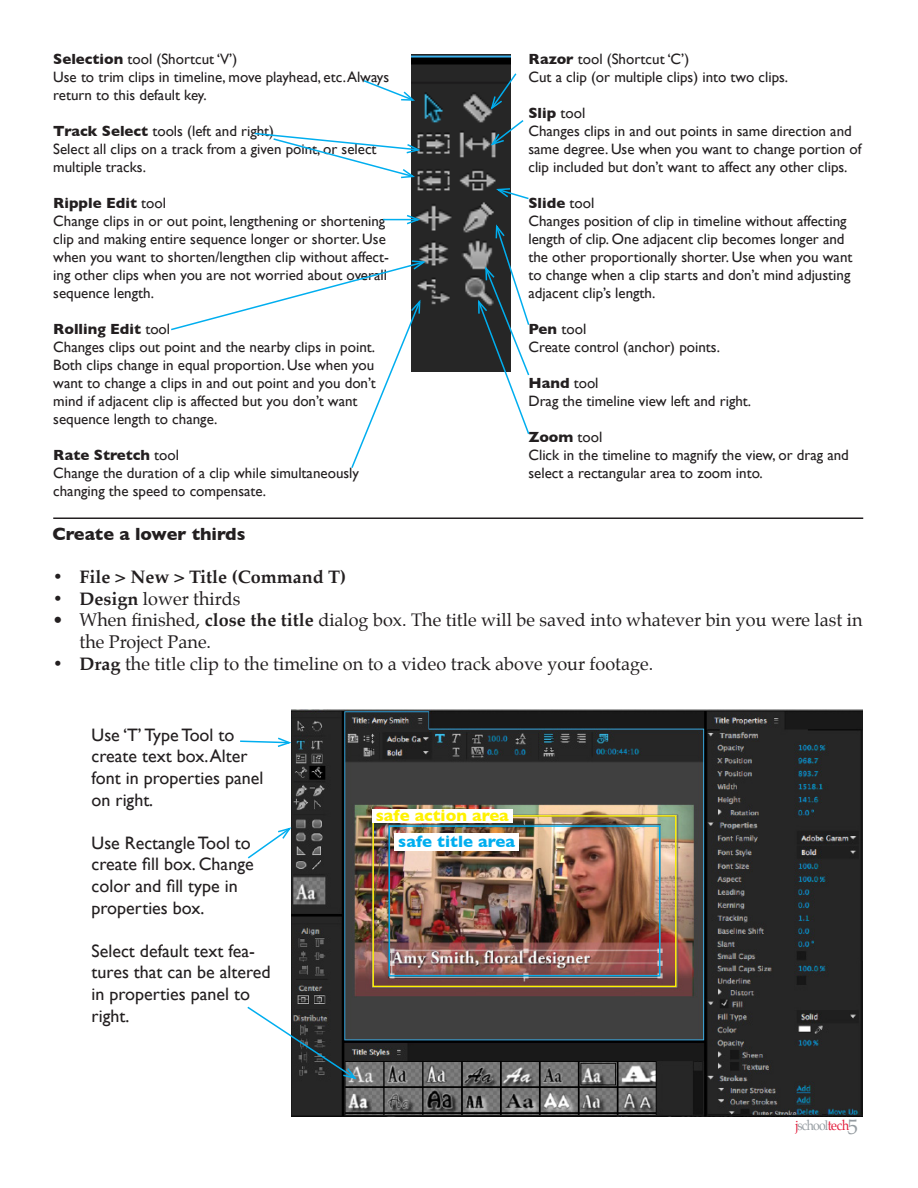
<style>
.page{position:relative;width:918px;height:1188px;background:#fff}
.page>*{position:absolute;margin:0;border:0;box-sizing:border-box;transform-origin:0 0}
.Call_Outs{font:18px/21.6px "Gill Sans";color:#231f20}
.t1{font:18px/21.6px "Palatino";color:#231f20}
.t2{font:700 18px "Palatino";color:#231f20}
.subhead{font:700 18px "Gill Sans";color:#231f20}
.Call_Outs-2{font:700 16.65px "Gill Sans";color:#fff101}
.Call_Outs-3{font:700 16.65px "Gill Sans";color:#00aeef}
.Small_Call_out{font:15px/18px "Gill Sans";color:#231f20}
.Small_Call_out-2{font:700 15px "Gill Sans";color:#231f20}
.t3{font:13.35px "Palatino";letter-spacing:-.06em;color:#959ca1;scale:.92 1}
.s1{font-weight:700}
.s2{font-weight:400}
.s3{color:#e21736}
.s4{font-size:21px}
</style>
<div class="page">
<img style="left:411px;top:54px;width:99px;height:317px">
<hr style="left:53px;top:518px;width:810px;height:1px;background:#231f20">
<svg style="left:363px;top:79px;width:54px;height:23px"></svg>
<svg style="left:254px;top:132px;width:169px;height:47px"></svg>
<hr style="left:383px;top:219px;width:35px;height:1px;background:#00aeef">
<svg style="left:405px;top:214px;width:18px;height:12px"></svg>
<svg style="left:171px;top:259px;width:257px;height:209px"></svg>
<svg style="left:489px;top:72px;width:28px;height:40px"></svg>
<svg style="left:489px;top:118px;width:35px;height:29px"></svg>
<svg style="left:494px;top:187px;width:35px;height:13px"></svg>
<svg style="left:477px;top:222px;width:53px;height:212px"></svg>
<img style="left:291px;top:710px;width:571px;height:407px">
<div style="left:394px;top:833px;width:125px;height:17px;background:#fff"></div>
<div style="left:389px;top:825px;width:271px;height:151px;border:1px solid #00aeef"></div>
<div style="left:373px;top:815px;width:303px;height:172px;border:1px solid #fff101"></div>
<div style="left:373px;top:809px;width:140px;height:14px;background:#fff"></div>
<svg style="left:248px;top:826px;width:45px;height:34px"></svg>
<svg style="left:240px;top:736px;width:54px;height:12px"></svg>
<svg style="left:247px;top:1005px;width:112px;height:76px"></svg>
<p class="Small_Call_out" style="left:53px;top:50px;width:186px"><span class="s1">Selection</span> tool (Shortcut ‘V’)</p>
<p class="Small_Call_out" style="left:53px;top:68px;width:337px">Use to trim clips in timeline, move playhead, etc. Always return to this default key.</p>
<p class="Small_Call_out" style="left:53px;top:122px;width:222px"><span class="s1">Track Select</span> tools (left and right)</p>
<p class="Small_Call_out" style="left:53px;top:140px;width:325px">Select all clips on a track from a given point, or select multiple tracks.</p>
<p class="Small_Call_out-2" style="left:53px;top:191px;width:114px">Ripple Edit <span class="s2">tool</span></p>
<p class="Small_Call_out" style="left:53px;top:212px;width:337px">Change clips in or out point, lengthening or shortening clip and making entire sequence longer or shorter. Use when you want to shorten/lengthen clip without affect&shy;ing other clips when you are not worried about overall sequence length.</p>
<p class="Small_Call_out-2" style="left:53px;top:317px;width:118px">Rolling Edit <span class="s2">tool</span></p>
<p class="Small_Call_out" style="left:53px;top:338px;width:324px">Changes clips out point and the nearby clips in point.<br>Both clips change in equal proportion. Use when you want to change a clips in and out point and you don’t mind if adjacent clip is affected but you don’t want sequence length to change.</p>
<p class="Small_Call_out-2" style="left:53px;top:443px;width:127px">Rate Stretch <span class="s2">tool</span></p>
<p class="Small_Call_out" style="left:53px;top:464px;width:307px">Change the duration of a clip while simultaneously changing the speed to compensate.</p>
<p class="Small_Call_out" style="left:528px;top:50px;width:162px"><span class="s1">Razor</span> tool (Shortcut ‘C’)</p>
<p class="Small_Call_out" style="left:528px;top:68px;width:261px">Cut a clip (or multiple clips) into two clips.</p>
<p class="Small_Call_out-2" style="left:528px;top:101px;width:58px">Slip <span class="s2">tool</span></p>
<p class="Small_Call_out" style="left:528px;top:122px;width:334px">Changes clips in and out points in same direction and same degree. Use when you want to change portion of clip included but don’t want to affect any other clips.</p>
<p class="Small_Call_out-2" style="left:528px;top:191px;width:67px">Slide <span class="s2">tool</span></p>
<p class="Small_Call_out" style="left:528px;top:212px;width:326px">Changes position of clip in timeline without affecting length of clip. One adjacent clip becomes longer and the other proportionally shorter. Use when you want to change when a clip starts and don’t mind adjusting adjacent clip’s length.</p>
<p class="Small_Call_out" style="left:528px;top:320px;width:59px"><span class="s1">Pen</span> tool</p>
<p class="Small_Call_out" style="left:528px;top:338px;width:193px">Create control (anchor) points.</p>
<p class="Small_Call_out-2" style="left:528px;top:371px;width:72px">Hand <span class="s2">tool</span></p>
<p class="Small_Call_out" style="left:528px;top:392px;width:224px">Drag the timeline view left and right.</p>
<p class="Small_Call_out-2" style="left:528px;top:425px;width:76px">Zoom <span class="s2">tool</span></p>
<p class="Small_Call_out" style="left:528px;top:446px;width:322px">Click in the timeline to magnify the view, or drag and select a rectangular area to zoom into.</p>
<p class="subhead" style="left:52px;top:520px;width:194px">Create a lower thirds</p>
<p class="t2" style="left:52px;top:562px;width:295px">• File &gt; New &gt; Title (Command T)</p>
<p class="t1" style="left:52px;top:588px;width:189px"><span class="s1">• Design</span> lower thirds</p>
<p class="t1" style="left:80px;top:609px;width:785px;text-indent:-27px">• When finished, <span class="s1">close the title</span> dialog box. The title will be saved into whatever bin you were last in the Project Pane.</p>
<p class="t1" style="left:52px;top:653px;width:602px"><span class="s1">• Drag</span> the title clip to the timeline on to a video track above your footage.</p>
<p class="Call_Outs" style="left:92px;top:724px;width:173px">Use ‘T’ Type Tool to create text box. Alter font in properties panel on right.</p>
<p class="Call_Outs" style="left:92px;top:832px;width:164px">Use Rectangle Tool to create fill box. Change color and fill type in properties box.</p>
<p class="Call_Outs" style="left:92px;top:940px;width:180px">Select default text fea&shy;tures that can be altered in properties panel to right.</p>
<p class="Call_Outs-2" style="left:376px;top:802px;width:135px">safe action area</p>
<p class="Call_Outs-3" style="left:398px;top:828px;width:118px">safe title area</p>
<p class="t3" style="left:795px;top:1115px;width:70px"><span class="s3">j</span>school<span class="s3">tech</span><span class="s4">5</span></p>
</div>
